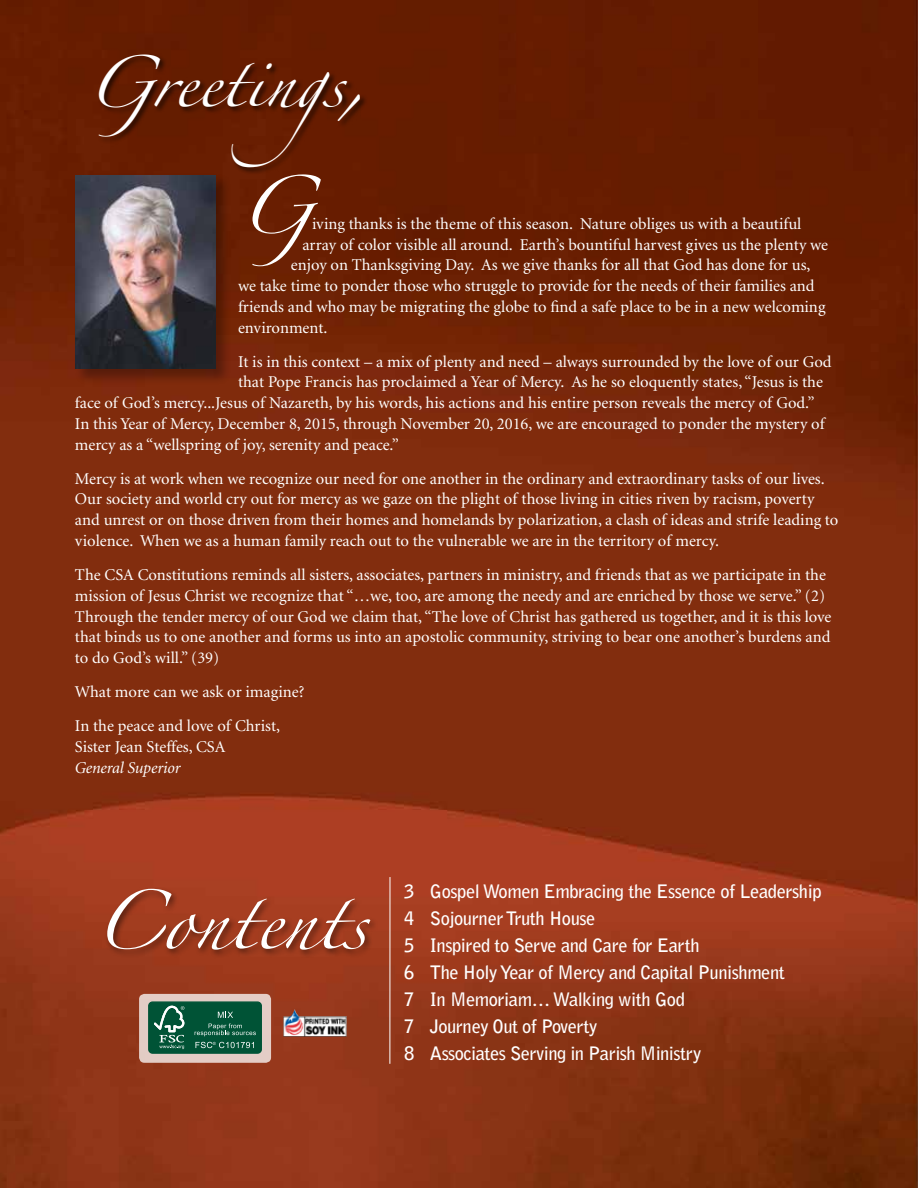
<style>
.page{position:relative;width:918px;height:1188px;background:#fff}
.page>*{position:absolute;margin:0;border:0;box-sizing:border-box;transform-origin:0 0}
.t1{font:53.1px "Zapfino";color:#fff}
.t2{font:51.9px "Zapfino";color:#fff}
.t3{font:46.5px "Zapfino";color:#fff}
.t4{font:700 18.45px/27px "Bell Gothic";letter-spacing:-.025em;color:#fff}
.t5{font:16.5px/20.7px "Minion";color:#fff}
.t6{font:italic 16.5px "Minion";letter-spacing:-.01em;color:#fff}
</style>
<div class="page">
<img style="left:0;top:0;width:918px;height:1188px">
<div style="left:105px;top:887px;width:274px;height:72px;background:#000;opacity:.5"></div>
<hr style="left:389px;top:877px;width:1px;height:187px;background:#fff">
<img style="left:283px;top:1009px;width:64px;height:28px">
<div style="left:139px;top:994px;width:132px;height:69px;background:linear-gradient(to right,#e2ccc4,#e5cdc6);border-radius:5px"></div>
<div style="left:149px;top:1002px;width:112px;height:51px;background:#005336;border-radius:4px"></div>
<div style="left:148px;top:1002px;width:114px;height:51px;border:1px solid #005336;border-radius:4px"></div>
<svg style="left:154px;top:1006px;width:30px;height:43px"></svg>
<svg style="left:218px;top:1012px;width:15px;height:6px"></svg>
<svg style="left:195px;top:1024px;width:61px;height:12px"></svg>
<svg style="left:195px;top:1042px;width:59px;height:6px"></svg>
<div style="left:74px;top:174px;width:158px;height:211px;background:#000;opacity:.3"></div>
<img style="left:75px;top:175px;width:140px;height:194px">
<div style="left:98px;top:53px;width:270px;height:122px;background:#000;opacity:.65"></div>
<h3 class="t3" style="left:86px;top:62px;width:309px">Greetings,</h3>
<h2 class="t2" style="left:238px;top:184px;width:75px">G</h2>
<p class="t5" style="left:312px;top:214px;width:491px">iving thanks is the theme of this season. Nature obliges us with a beautiful</p>
<p class="t5" style="left:302px;top:235px;width:527px">array of color visible all around. Earth’s bountiful harvest gives us the plenty we</p>
<p class="t5" style="left:291px;top:255px;width:521px">enjoy on Thanksgiving Day. As we give thanks for all that God has done for us,</p>
<p class="t5" style="left:238px;top:276px;width:578px">we take time to ponder those who struggle to provide for the needs of their families and</p>
<p class="t5" style="left:238px;top:297px;width:589px">friends and who may be migrating the globe to find a safe place to be in a new welcoming</p>
<p class="t5" style="left:238px;top:318px;width:91px">environment.</p>
<p class="t5" style="left:238px;top:352px;width:595px">It is in this context – a mix of plenty and need – always surrounded by the love of our God</p>
<p class="t5" style="left:238px;top:372px;width:586px">that Pope Francis has proclaimed a Year of Mercy. As he so eloquently states, “Jesus is the</p>
<p class="t5" style="left:75px;top:393px;width:741px">face of God’s mercy...Jesus of Nazareth, by his words, his actions and his entire person reveals the mercy of God.”</p>
<p class="t5" style="left:75px;top:414px;width:751px">In this Year of Mercy, December 8, 2015, through November 20, 2016, we are encouraged to ponder the mystery of</p>
<p class="t5" style="left:75px;top:435px;width:325px">mercy as a “wellspring of joy, serenity and peace.”</p>
<p class="t5" style="left:75px;top:469px;width:765px">Mercy is at work when we recognize our need for one another in the ordinary and extraordinary tasks of our lives.<br>Our society and world cry out for mercy as we gaze on the plight of those living in cities riven by racism, poverty and unrest or on those driven from their homes and homelands by polarization, a clash of ideas and strife leading to violence. When we as a human family reach out to the vulnerable we are in the territory of mercy.</p>
<p class="t5" style="left:75px;top:565px;width:758px">The CSA Constitutions reminds all sisters, associates, partners in ministry, and friends that as we participate in the mission of Jesus Christ we recognize that “…we, too, are among the needy and are enriched by those we serve.” (2)<br>Through the tender mercy of our God we claim that, “The love of Christ has gathered us together, and it is this love that binds us to one another and forms us into an apostolic community, striving to bear one another’s burdens and to do God’s will.” (39)</p>
<p class="t5" style="left:75px;top:675px;width:231px;line-height:34.2px">What more can we ask or imagine?<br>In the peace and love of Christ,</p>
<p class="t5" style="left:75px;top:737px;width:152px">Sister Jean Steffes, CSA</p>
<p class="t6" style="left:75px;top:760px;width:107px">General Superior</p>
<h1 class="t1" style="left:93px;top:899px;width:276px">Contents</h1>
<p class="t4" style="left:404px;top:878px;width:419px">3 Gospel Women Embracing the Essence of Leadership 4 Sojourner Truth House<br>5 Inspired to Serve and Care for Earth<br>6 The Holy Year of Mercy and Capital Punishment<br>7 In Memoriam… Walking with God<br>7 Journey Out of Poverty<br>8 Associates Serving in Parish Ministry</p>
</div>
